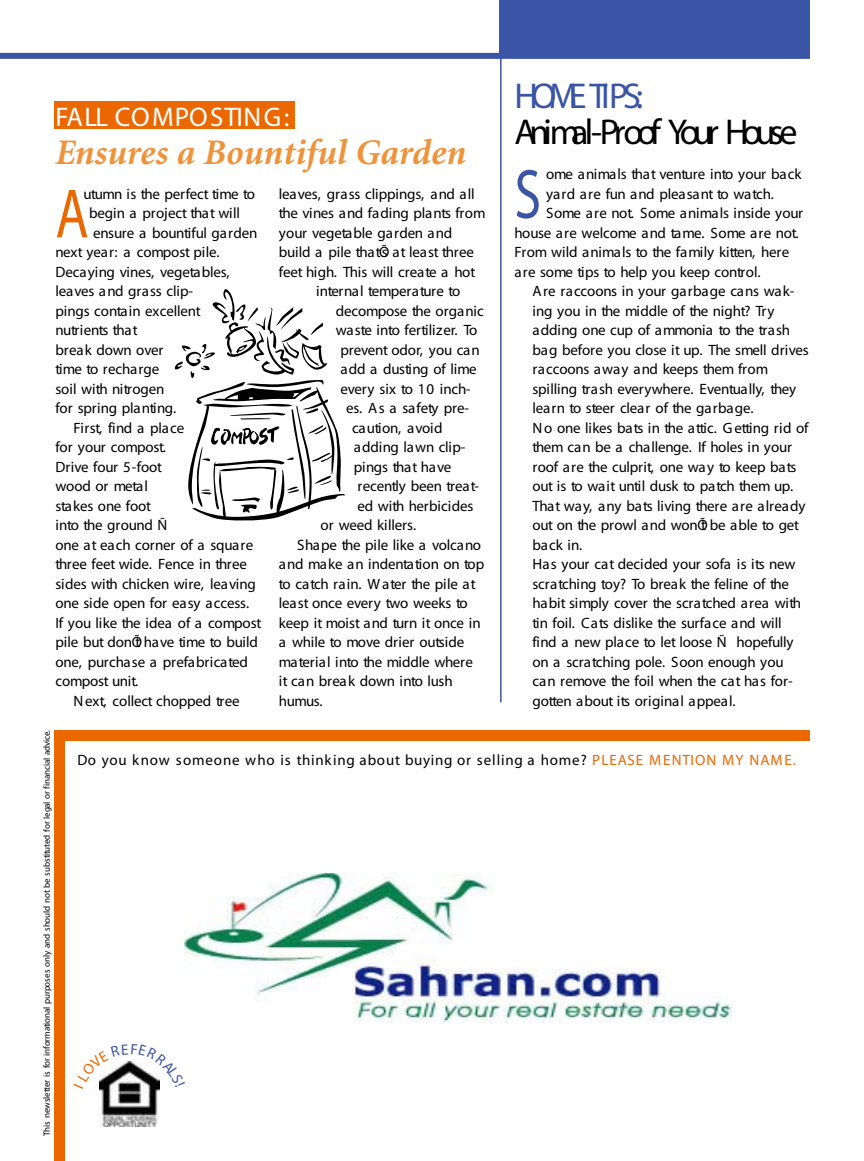
<style>
.page{position:relative;width:864px;height:1161px;background:#fff}
.page>*{position:absolute;margin:0;border:0;box-sizing:border-box;transform-origin:0 0}
.t1{font:70.2px "Myriad";color:#3a55a5;scale:.77 1}
.t2{font:70.2px "Myriad";color:#eb6700;scale:.77 1}
.t3{font:italic 700 36px "Minion";color:#ef933a}
.t4{font:36px "Myriad";letter-spacing:-.17em;color:#000}
.t5{font:36px "Myriad";letter-spacing:-.175em;color:#3a55a5}
.t6{font:27px "Myriad";letter-spacing:.025em;color:#fff}
.t7{font:15px "Myriad";letter-spacing:-.01em;color:#000}
.t8{font:15px "Myriad";letter-spacing:.055em;color:#000}
.t9{font:15px "Myriad";letter-spacing:-.03em;color:#000}
.t10{font:9px "Myriad";letter-spacing:-.015em;color:#000}
.s1{color:#eb6700}
</style>
<div class="page">
<img style="left:99px;top:1089px;width:61px;height:38px">
<div style="left:54px;top:730px;width:756px;height:11px;background:#eb6700"></div>
<div style="left:54px;top:730px;width:11px;height:431px;background:#eb6700"></div>
<div style="left:54px;top:101px;width:241px;height:28px;background:#eb6700"></div>
<svg style="left:174px;top:289px;width:171px;height:232px"></svg>
<div style="left:500px;top:0;width:310px;height:56px;background:#3a55a5"></div>
<div style="left:0;top:53px;width:810px;height:6px;background:#3a55a5"></div>
<hr style="left:500px;top:0;width:2px;height:702px;background:#3a55a5">
<img style="left:184px;top:873px;width:548px;height:150px">
<svg style="left:99px;top:1061px;width:61px;height:28px"></svg>
<h3 class="t6" style="left:56px;top:103px;width:235px">FALL COMPOSTING:</h3>
<h2 class="t3" style="left:56px;top:134px;width:412px">Ensures a Bountiful Garden</h2>
<p class="t9" style="left:84px;top:186px;width:173px">utumn is the perfect time to</p>
<p class="t7" style="left:89px;top:206px;width:152px">begin a project that will</p>
<p class="t7" style="left:93px;top:225px;width:166px">ensure a bountiful garden</p>
<p class="t7" style="left:55px;top:245px;width:165px">next year: a compost pile.</p>
<p class="t7" style="left:55px;top:264px;width:176px">Decaying vines, vegetables,</p>
<p class="t7" style="left:55px;top:284px;width:139px">leaves and grass clip-</p>
<p class="t7" style="left:55px;top:303px;width:147px">pings contain excellent</p>
<p class="t9" style="left:55px;top:323px;width:84px">nutrients that</p>
<p class="t7" style="left:55px;top:342px;width:109px">break down over</p>
<p class="t7" style="left:55px;top:362px;width:105px">time to recharge</p>
<p class="t7" style="left:55px;top:381px;width:111px">soil with nitrogen</p>
<p class="t7" style="left:55px;top:401px;width:122px">for spring planting.</p>
<p class="t7" style="left:74px;top:420px;width:112px">First, find a place</p>
<p class="t7" style="left:55px;top:440px;width:112px">for your compost.</p>
<p class="t7" style="left:55px;top:459px;width:108px">Drive four 5-foot</p>
<p class="t7" style="left:55px;top:479px;width:94px">wood or metal</p>
<p class="t7" style="left:55px;top:498px;width:97px">stakes one foot</p>
<p class="t9" style="left:55px;top:518px;width:113px">into the ground Ñ</p>
<p class="t7" style="left:55px;top:537px;width:199px">one at each corner of a square</p>
<p class="t7" style="left:55px;top:557px;width:193px">three feet wide. Fence in three</p>
<p class="t7" style="left:55px;top:576px;width:202px">sides with chicken wire, leaving</p>
<p class="t7" style="left:55px;top:596px;width:195px">one side open for easy access.</p>
<p class="t7" style="left:55px;top:615px;width:207px">If you like the idea of a compost</p>
<p class="t7" style="left:55px;top:635px;width:204px">pile but donÕt have time to build</p>
<p class="t7" style="left:55px;top:654px;width:194px">one, purchase a prefabricated</p>
<p class="t7" style="left:55px;top:674px;width:84px">compost unit.</p>
<p class="t7" style="left:74px;top:693px;width:168px">Next, collect chopped tree</p>
<h1 class="t2" style="left:56px;top:179px;width:44px">A</h1>
<p class="t7" style="left:279px;top:186px;width:197px">leaves, grass clippings, and all</p>
<p class="t7" style="left:279px;top:206px;width:208px">the vines and fading plants from</p>
<p class="t7" style="left:279px;top:225px;width:175px">your vegetable garden and</p>
<p class="t7" style="left:279px;top:245px;width:196px">build a pile thatÕs at least three</p>
<p class="t7" style="left:279px;top:264px;width:198px">feet high. This will create a hot</p>
<p class="t7" style="left:316px;top:284px;width:146px">internal temperature to</p>
<p class="t7" style="left:336px;top:303px;width:150px">decompose the organic</p>
<p class="t7" style="left:336px;top:323px;width:143px">waste into fertilizer. To</p>
<p class="t7" style="left:340px;top:342px;width:141px">prevent odor, you can</p>
<p class="t7" style="left:340px;top:362px;width:138px">add a dusting of lime</p>
<p class="t7" style="left:340px;top:381px;width:132px">every six to 10 inch-</p>
<p class="t7" style="left:346px;top:401px;width:125px">es. As a safety pre-</p>
<p class="t7" style="left:352px;top:420px;width:92px">caution, avoid</p>
<p class="t7" style="left:354px;top:440px;width:113px">adding lawn clip-</p>
<p class="t7" style="left:354px;top:459px;width:99px">pings that have</p>
<p class="t7" style="left:357px;top:479px;width:123px">recently been treat-</p>
<p class="t7" style="left:357px;top:498px;width:117px">ed with herbicides</p>
<p class="t7" style="left:321px;top:518px;width:97px">or weed killers.</p>
<p class="t7" style="left:297px;top:537px;width:186px">Shape the pile like a volcano</p>
<p class="t7" style="left:279px;top:557px;width:207px">and make an indentation on top</p>
<p class="t7" style="left:279px;top:576px;width:198px">to catch rain. Water the pile at</p>
<p class="t7" style="left:279px;top:596px;width:190px">least once every two weeks to</p>
<p class="t7" style="left:279px;top:615px;width:203px">keep it moist and turn it once in</p>
<p class="t7" style="left:279px;top:635px;width:187px">a while to move drier outside</p>
<p class="t7" style="left:279px;top:654px;width:196px">material into the middle where</p>
<p class="t7" style="left:279px;top:674px;width:175px">it can break down into lush</p>
<p class="t7" style="left:279px;top:693px;width:45px">humus.</p>
<h2 class="t5" style="left:514px;top:78px;width:130px">HOME TIPS:</h2>
<h2 class="t4" style="left:514px;top:114px;width:285px">Animal-Proof Your House</h2>
<p class="t7" style="left:546px;top:167px;width:257px">ome animals that venture into your back</p>
<p class="t7" style="left:546px;top:186px;width:229px">yard are fun and pleasant to watch.</p>
<p class="t7" style="left:546px;top:206px;width:259px">Some are not. Some animals inside your</p>
<p class="t7" style="left:514px;top:225px;width:286px">house are welcome and tame. Some are not.</p>
<p class="t7" style="left:514px;top:245px;width:276px">From wild animals to the family kitten, here</p>
<p class="t7" style="left:514px;top:264px;width:247px">are some tips to help you keep control.</p>
<p class="t7" style="left:533px;top:284px;width:263px">Are raccoons in your garbage cans wak-</p>
<p class="t7" style="left:533px;top:303px;width:243px">ing you in the middle of the night? Try</p>
<p class="t7" style="left:533px;top:323px;width:259px">adding one cup of ammonia to the trash</p>
<p class="t7" style="left:533px;top:342px;width:278px">bag before you close it up. The smell drives</p>
<p class="t7" style="left:533px;top:362px;width:237px">raccoons away and keeps them from</p>
<p class="t7" style="left:533px;top:381px;width:265px">spilling trash everywhere. Eventually, they</p>
<p class="t7" style="left:533px;top:401px;width:223px">learn to steer clear of the garbage.</p>
<p class="t7" style="left:533px;top:420px;width:278px">No one likes bats in the attic. Getting rid of</p>
<p class="t7" style="left:533px;top:440px;width:261px">them can be a challenge. If holes in your</p>
<p class="t7" style="left:533px;top:459px;width:265px">roof are the culprit, one way to keep bats</p>
<p class="t7" style="left:533px;top:479px;width:262px">out is to wait until dusk to patch them up.</p>
<p class="t7" style="left:533px;top:498px;width:275px">That way, any bats living there are already</p>
<p class="t7" style="left:533px;top:518px;width:268px">out on the prowl and wonÕt be able to get</p>
<p class="t7" style="left:533px;top:537px;width:51px">back in.</p>
<p class="t7" style="left:533px;top:557px;width:264px">Has your cat decided your sofa is its new</p>
<p class="t7" style="left:533px;top:576px;width:258px">scratching toy? To break the feline of the</p>
<p class="t7" style="left:533px;top:596px;width:270px">habit simply cover the scratched area with</p>
<p class="t7" style="left:533px;top:615px;width:251px">tin foil. Cats dislike the surface and will</p>
<p class="t7" style="left:533px;top:635px;width:263px">find a new place to let loose Ñ hopefully</p>
<p class="t7" style="left:533px;top:654px;width:253px">on a scratching pole. Soon enough you</p>
<p class="t7" style="left:533px;top:674px;width:262px">can remove the foil when the cat has for-</p>
<p class="t7" style="left:533px;top:693px;width:205px">gotten about its original appeal.</p>
<h1 class="t1" style="left:514px;top:160px;width:36px">S</h1>
<p class="t10" style="left:42px;top:1136px;width:408px;rotate:-90deg">This newsletter is for informational purposes only and should not be substituted for legal or financial advice.</p>
<p class="t8" style="left:77px;top:753px;width:720px">Do you know someone who is thinking about buying or selling a home? <span class="s1">PLEASE MENTION MY NAME.</span></p>
</div>
